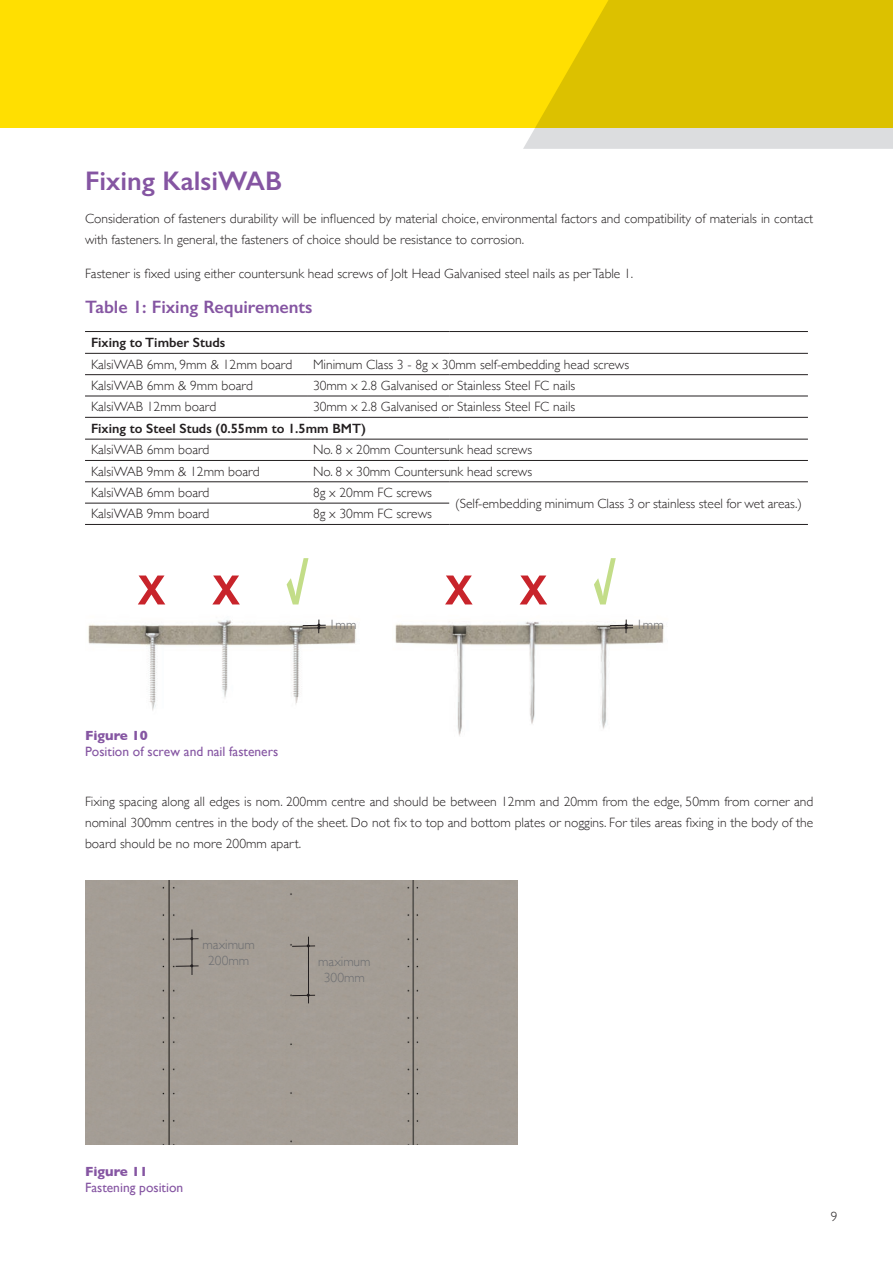
<style>
.page{position:relative;width:893px;height:1263px;background:#fff}
.page>*{position:absolute;margin:0;border:0;box-sizing:border-box;transform-origin:0 0}
.t1{font:600 27px "Gill Sans";color:#8555a2}
.t2{font:600 18px "Gill Sans";color:#8555a2}
.t3{font:300 13.5px/21px "Gill Sans";color:#231f20}
.t4{font:600 13.5px "Gill Sans";color:#231f20}
.t5{font:13.5px "Gill Sans";color:#8555a2}
.t6{font:300 13.5px/16.2px "Gill Sans";color:#6c6d70;text-align:center}
.t7{font:700 13.5px "Gill Sans";color:#8555a2}
</style>
<div class="page">
<div style="left:0;top:0;width:893px;height:128px;background:#ffdf01"></div>
<svg style="left:523px;top:0;width:370px;height:149px;background:#e0c81f"></svg>
<hr style="left:85px;top:331px;width:222px;height:1px;background:#231f20">
<hr style="left:307px;top:331px;width:142px;height:1px;background:#231f20">
<hr style="left:85px;top:353px;width:222px;height:1px;background:#231f20">
<hr style="left:85px;top:374px;width:222px;height:1px;background:#231f20">
<hr style="left:85px;top:396px;width:222px;height:1px;background:#231f20">
<hr style="left:85px;top:417px;width:222px;height:1px;background:#231f20">
<hr style="left:85px;top:439px;width:222px;height:1px;background:#231f20">
<hr style="left:85px;top:460px;width:222px;height:1px;background:#231f20">
<hr style="left:85px;top:481px;width:222px;height:1px;background:#231f20">
<hr style="left:85px;top:503px;width:222px;height:1px;background:#231f20">
<hr style="left:85px;top:524px;width:222px;height:1px;background:#231f20">
<hr style="left:449px;top:331px;width:359px;height:1px;background:#231f20">
<hr style="left:307px;top:353px;width:142px;height:1px;background:#231f20">
<hr style="left:449px;top:353px;width:359px;height:1px;background:#231f20">
<hr style="left:307px;top:374px;width:142px;height:1px;background:#231f20">
<hr style="left:449px;top:374px;width:359px;height:1px;background:#231f20">
<hr style="left:307px;top:396px;width:142px;height:1px;background:#231f20">
<hr style="left:449px;top:396px;width:359px;height:1px;background:#231f20">
<hr style="left:307px;top:417px;width:142px;height:1px;background:#231f20">
<hr style="left:449px;top:417px;width:359px;height:1px;background:#231f20">
<hr style="left:307px;top:439px;width:142px;height:1px;background:#231f20">
<hr style="left:449px;top:439px;width:359px;height:1px;background:#231f20">
<hr style="left:307px;top:460px;width:142px;height:1px;background:#231f20">
<hr style="left:449px;top:460px;width:359px;height:1px;background:#231f20">
<hr style="left:307px;top:481px;width:142px;height:1px;background:#231f20">
<hr style="left:449px;top:481px;width:359px;height:1px;background:#231f20">
<hr style="left:307px;top:503px;width:142px;height:1px;background:#231f20">
<hr style="left:307px;top:524px;width:142px;height:1px;background:#231f20">
<hr style="left:449px;top:524px;width:359px;height:1px;background:#231f20">
<div style="left:85px;top:881px;width:432px;height:263px;background:#a49d95"></div>
<hr style="left:308px;top:937px;width:1px;height:66px;background:#231f20">
<hr style="left:192px;top:929px;width:1px;height:46px;background:#231f20">
<svg style="left:292px;top:994px;width:23px;height:3px"></svg>
<svg style="left:176px;top:964px;width:23px;height:3px"></svg>
<svg style="left:292px;top:944px;width:23px;height:3px"></svg>
<svg style="left:176px;top:937px;width:23px;height:3px"></svg>
<img style="left:88px;top:558px;width:268px;height:153px">
<img style="left:395px;top:604px;width:270px;height:132px">
<svg style="left:287px;top:558px;width:21px;height:46px"></svg>
<svg style="left:594px;top:558px;width:22px;height:46px"></svg>
<svg style="left:212px;top:575px;width:28px;height:29px"></svg>
<svg style="left:520px;top:575px;width:27px;height:29px"></svg>
<svg style="left:138px;top:575px;width:27px;height:29px"></svg>
<svg style="left:445px;top:575px;width:28px;height:29px"></svg>
<svg style="left:303px;top:620px;width:23px;height:13px"></svg>
<svg style="left:610px;top:620px;width:23px;height:13px"></svg>
<h1 class="t1" style="left:85px;top:164px;width:198px">Fixing KalsiWAB</h1>
<p class="t3" style="left:85px;top:208px;width:730px">Consideration of fasteners durability will be influenced by material choice, environmental factors and compatibility of materials in contact with fasteners. In general, the fasteners of choice should be resistance to corrosion.</p>
<p class="t3" style="left:85px;top:263px;width:550px">Fastener is fixed using either countersunk head screws of Jolt Head Galvanised steel nails as per Table 1.</p>
<h2 class="t2" style="left:85px;top:296px;width:229px">Table 1: Fixing Requirements</h2>
<p class="t4" style="left:91px;top:335px;width:136px">Fixing to Timber Studs</p>
<p class="t3" style="left:91px;top:353px;width:203px">KalsiWAB 6mm, 9mm &amp; 12mm board</p>
<p class="t3" style="left:313px;top:353px;width:318px">Minimum Class 3 - 8g x 30mm self-embedding head screws</p>
<p class="t3" style="left:91px;top:374px;width:163px">KalsiWAB 6mm &amp; 9mm board</p>
<p class="t3" style="left:313px;top:374px;width:264px">30mm x 2.8 Galvanised or Stainless Steel FC nails</p>
<p class="t3" style="left:91px;top:396px;width:127px">KalsiWAB 12mm board</p>
<p class="t3" style="left:313px;top:396px;width:264px">30mm x 2.8 Galvanised or Stainless Steel FC nails</p>
<p class="t4" style="left:91px;top:420px;width:276px">Fixing to Steel Studs (0.55mm to 1.5mm BMT)</p>
<p class="t3" style="left:91px;top:439px;width:120px">KalsiWAB 6mm board</p>
<p class="t3" style="left:313px;top:439px;width:221px">No. 8 x 20mm Countersunk head screws</p>
<p class="t3" style="left:91px;top:460px;width:170px">KalsiWAB 9mm &amp; 12mm board</p>
<p class="t3" style="left:313px;top:460px;width:221px">No. 8 x 30mm Countersunk head screws</p>
<p class="t3" style="left:91px;top:482px;width:120px">KalsiWAB 6mm board</p>
<p class="t3" style="left:313px;top:482px;width:121px">8g x 20mm FC screws</p>
<p class="t3" style="left:455px;top:492px;width:348px">(Self-embedding minimum Class 3 or stainless steel for wet areas.)</p>
<p class="t3" style="left:91px;top:503px;width:120px">KalsiWAB 9mm board</p>
<p class="t3" style="left:313px;top:503px;width:121px">8g x 30mm FC screws</p>
<p class="t7" style="left:85px;top:724px;width:64px">Figure 10</p>
<p class="t5" style="left:85px;top:743px;width:195px">Position of screw and nail fasteners</p>
<p class="t6" style="left:329px;top:616px;width:29px">1mm</p>
<p class="t6" style="left:636px;top:616px;width:29px">1mm</p>
<p class="t3" style="left:85px;top:790px;width:730px;text-align:justify">Fixing spacing along all edges is nom. 200mm centre and should be between 12mm and 20mm from the edge, 50mm from corner and nominal 300mm centres in the body of the sheet. Do not fix to top and bottom plates or noggins. For tiles areas fixing in the body of the board should be no more 200mm apart.</p>
<p class="t6" style="left:203px;top:936px;width:54px">maximum<br>200mm</p>
<p class="t6" style="left:318px;top:953px;width:54px">maximum<br>300mm</p>
<p class="t7" style="left:85px;top:1160px;width:64px">Figure 11</p>
<p class="t5" style="left:85px;top:1179px;width:100px">Fastening position</p>
<p class="t3" style="left:831px;top:1206px;width:8px">9</p>
</div>
